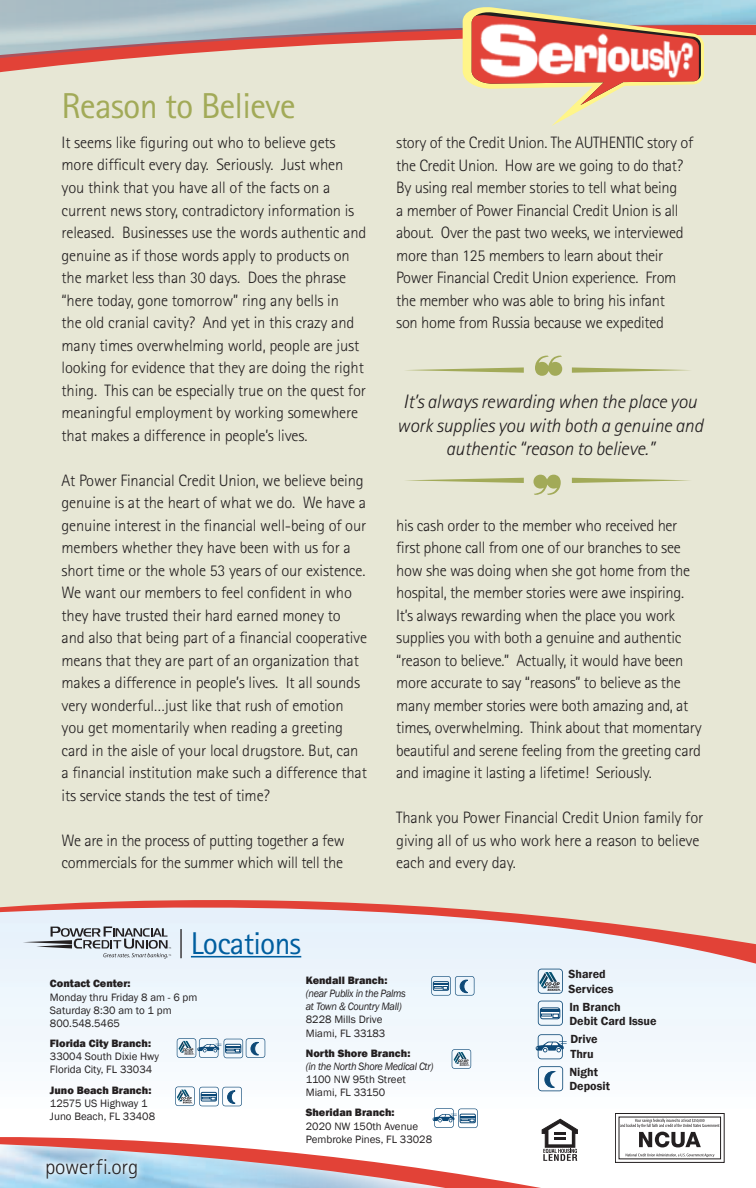
<style>
.page{position:relative;width:756px;height:1188px;background:#fff}
.page>*{position:absolute;margin:0;border:0;box-sizing:border-box;transform-origin:0 0}
.t1{font:36px "Rotis Sans Serif";letter-spacing:-.025em;color:#a2aa58}
.t2{font:31.5px "Rotis Sans Serif";letter-spacing:-.025em;color:#005e9f}
.t3{font:300 21.45px "Rotis Sans Serif";letter-spacing:-.01em;color:#231f20}
.t4{font:italic 300 19.5px/23.4px "Rotis Sans Serif";letter-spacing:-.01em;color:#231f20;text-align:center}
.t5{font:300 16.5px/22.5px "Rotis Sans Serif";letter-spacing:-.01em;color:#231f20}
.t6{font:600 12.15px/14.5px "Franklin Gothic";color:#231f20}
.t7{font:10.95px/13.2px "Franklin Gothic";color:#231f20}
.t8{font:800 10.95px "Franklin Gothic";color:#231f20}
.t9{font:italic 10.95px/13.2px "Franklin Gothic";letter-spacing:-.03em;color:#231f20;scale:.93 1}
</style>
<div class="page">
<div style="left:0;top:1008px;width:756px;height:84px;background:#f3f9fd"></div>
<svg style="left:0;top:1106px;width:725px;height:82px"></svg>
<svg style="left:37px;top:1149px;width:109px;height:39px;background:#b5d5e9"></svg>
<svg style="left:542px;top:1119px;width:36px;height:42px"></svg>
<svg style="left:536px;top:1034px;width:31px;height:25px"></svg>
<svg style="left:538px;top:1008px;width:25px;height:18px"></svg>
<svg style="left:538px;top:1066px;width:25px;height:25px"></svg>
<svg style="left:177px;top:1038px;width:88px;height:20px"></svg>
<svg style="left:175px;top:1087px;width:67px;height:19px"></svg>
<svg style="left:433px;top:1108px;width:45px;height:20px"></svg>
<svg style="left:452px;top:1049px;width:19px;height:20px"></svg>
<div style="left:0;top:216px;width:756px;height:637px;background:#e7e7d5"></div>
<div style="left:0;top:58px;width:756px;height:158px;background:#e7e7d5"></div>
<img style="left:0;top:0;width:756px;height:58px">
<svg style="left:617px;top:1115px;width:105px;height:46px"></svg>
<div style="left:615px;top:1113px;width:109px;height:50px;border:1px solid #231f20"></div>
<svg style="left:626px;top:1153px;width:88px;height:4px"></svg>
<svg style="left:620px;top:1119px;width:99px;height:28px"></svg>
<svg style="left:0;top:853px;width:756px;height:155px;background:#e5e1de"></svg>
<svg style="left:463px;top:6px;width:241px;height:120px;background:#dbdec6"></svg>
<img style="left:443px;top:18px;width:306px;height:65px">
<div style="left:404px;top:305px;width:122px;height:240px;background:#e7e7d5"></div>
<div style="left:569px;top:305px;width:123px;height:240px;background:#e7e7d5"></div>
<svg style="left:535px;top:356px;width:27px;height:20px"></svg>
<svg style="left:534px;top:475px;width:27px;height:20px"></svg>
<svg style="left:538px;top:969px;width:25px;height:25px"></svg>
<h1 class="t1" style="left:62px;top:85px;width:236px">Reason to Believe</h1>
<p class="t5" style="left:62px;top:131px;width:306px">It seems like figuring out who to believe gets more difficult every day. Seriously. Just when you think that you have all of the facts on a current news story, contradictory information is released. Businesses use the words authentic and genuine as if those words apply to products on the market less than 30 days. Does the phrase “here today, gone tomorrow” ring any bells in<br>the old cranial cavity? And yet in this crazy and many times overwhelming world, people are just looking for evidence that they are doing the right thing. This can be especially true on the quest for meaningful employment by working somewhere that makes a difference in people’s lives.</p>
<p class="t5" style="left:62px;top:469px;width:307px">At Power Financial Credit Union, we believe being genuine is at the heart of what we do. We have a genuine interest in the financial well-being of our members whether they have been with us for a short time or the whole 53 years of our existence.<br>We want our members to feel confident in who they have trusted their hard earned money to and also that being part of a financial cooperative means that they are part of an organization that makes a difference in people’s lives. It all sounds very wonderful…just like that rush of emotion you get momentarily when reading a greeting card in the aisle of your local drugstore. But, can a financial institution make such a difference that its service stands the test of time?</p>
<p class="t5" style="left:62px;top:829px;width:285px">We are in the process of putting together a few commercials for the summer which will tell the</p>
<p class="t5" style="left:396px;top:131px;width:299px">story of the Credit Union. The AUTHENTIC story of the Credit Union. How are we going to do that?<br>By using real member stories to tell what being<br>a member of Power Financial Credit Union is all about. Over the past two weeks, we interviewed more than 125 members to learn about their Power Financial Credit Union experience. From the member who was able to bring his infant<br>son home from Russia because we expedited</p>
<p class="t4" style="left:397px;top:390px;width:308px">It’s always rewarding when the place you work supplies you with both a genuine and authentic “reason to believe.”</p>
<p class="t5" style="left:396px;top:514px;width:307px">his cash order to the member who received her first phone call from one of our branches to see how she was doing when she got home from the hospital, the member stories were awe inspiring.<br>It’s always rewarding when the place you work supplies you with both a genuine and authentic “reason to believe.” Actually, it would have been more accurate to say “reasons” to believe as the many member stories were both amazing and, at times, overwhelming. Think about that momentary beautiful and serene feeling from the greeting card and imagine it lasting a lifetime! Seriously.</p>
<p class="t5" style="left:396px;top:806px;width:309px">Thank you Power Financial Credit Union family for giving all of us who work here a reason to believe each and every day.</p>
<p class="t7" style="left:306px;top:834px;width:149px">Monday thru Friday 8 am - 6 pm</p>
<p class="t7" style="left:306px;top:861px;width:71px">800.548.5465</p>
<h2 class="t2" style="left:191px;top:924px;width:112px">Locations</h2>
<p class="t8" style="left:50px;top:977px;width:82px">Contact Center:</p>
<p class="t7" style="left:50px;top:991px;width:149px">Monday thru Friday 8 am - 6 pm<br>Saturday 8:30 am to 1 pm<br>800.548.5465</p>
<p class="t8" style="left:50px;top:1036px;width:103px">Florida City Branch:</p>
<p class="t7" style="left:50px;top:1050px;width:111px">33004 South Dixie Hwy<br>Florida City, FL 33034</p>
<p class="t8" style="left:50px;top:1083px;width:103px">Juno Beach Branch:</p>
<p class="t7" style="left:50px;top:1097px;width:107px">12575 US Highway 1<br>Juno Beach, FL 33408</p>
<p class="t9" style="left:50px;top:1156px;width:105px">at Town &amp; Country Mall)</p>
<p class="t7" style="left:50px;top:1170px;width:78px">8228 Mills Drive</p>
<h3 class="t3" style="left:45px;top:1154px;width:95px">powerfi.org</h3>
<p class="t8" style="left:306px;top:973px;width:83px">Kendall Branch:</p>
<p class="t9" style="left:306px;top:987px;width:109px">(near Publix in the Palms at Town &amp; Country Mall)</p>
<p class="t7" style="left:306px;top:1013px;width:81px">8228 Mills Drive<br>Miami, FL 33183</p>
<p class="t8" style="left:306px;top:1046px;width:106px">North Shore Branch:</p>
<p class="t9" style="left:306px;top:1060px;width:139px">(in the North Shore Medical Ctr)</p>
<p class="t7" style="left:306px;top:1073px;width:101px">1100 NW 95th Street<br>Miami, FL 33150</p>
<p class="t8" style="left:306px;top:1106px;width:90px">Sheridan Branch:</p>
<p class="t7" style="left:306px;top:1120px;width:128px">2020 NW 150th Avenue<br>Pembroke Pines, FL 33028</p>
<p class="t6" style="left:568px;top:967px;width:47px">Shared<br>Services</p>
<p class="t6" style="left:569px;top:1000px;width:89px">In Branch<br>Debit Card Issue</p>
<p class="t6" style="left:570px;top:1032px;width:29px">Drive<br>Thru</p>
<p class="t6" style="left:569px;top:1065px;width:42px">Night<br>Deposit</p>
</div>
